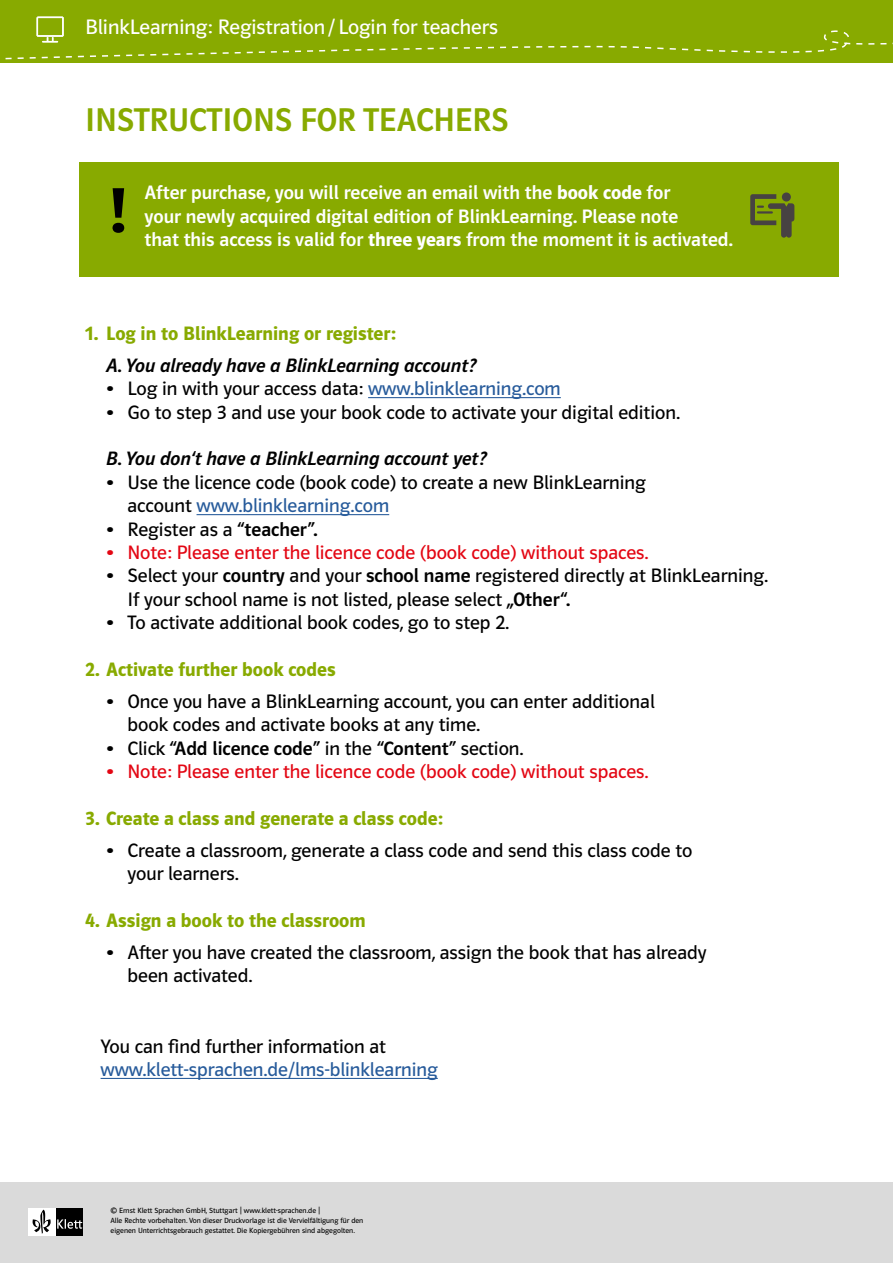
<style>
.page{position:relative;width:893px;height:1263px;background:#fff}
.page>*{position:absolute;margin:0;border:0;box-sizing:border-box;transform-origin:0 0}
.t1{font:600 64.5px "Polo CEF";color:#000}
.t2{font:500 33px "Polo CEF";letter-spacing:.005em;color:#8a0}
.t3{font:21px "Polo CEF";color:#fff}
.t4{font:19.5px/23.4px "Polo CEF";color:#000}
.t5{font:500 19.5px/23.4px "Polo CEF";color:#fff}
.t6{font:600 19.5px "Polo CEF";color:#8a0}
.t7{font:19.5px "Polo CEF";color:#e30613}
.t8{font:italic 500 19.5px "Polo CEF";color:#000}
.t9{font:500 19.5px "Polo CEF";color:#000}
.t10{font:19.5px "Polo CEF";color:#275b9b}
.t11{font:7.5px/10.1px "Polo CEF";color:#000}
.s1{font-weight:600}
.s2{color:#275b9b}
.s3{font-weight:500}
.s4{font-weight:400}
</style>
<div class="page">
<div style="left:0;top:1182px;width:893px;height:81px;background:#dadada"></div>
<div style="left:56px;top:1208px;width:27px;height:27px;background:#000"></div>
<div style="left:28px;top:1208px;width:28px;height:27px;background:#fff"></div>
<svg style="left:57px;top:1219px;width:25px;height:10px"></svg>
<svg style="left:33px;top:1210px;width:18px;height:24px"></svg>
<div style="left:0;top:0;width:893px;height:62px;background:#8a0"></div>
<svg style="left:5px;top:16px;width:888px;height:44px"></svg>
<div style="left:80px;top:162px;width:759px;height:114px;background:#8a0"></div>
<hr style="left:368px;top:397px;width:193px;height:1px;background:#275b9b">
<hr style="left:197px;top:514px;width:192px;height:1px;background:#275b9b">
<hr style="left:101px;top:1078px;width:337px;height:1px;background:#275b9b">
<svg style="left:750px;top:192px;width:45px;height:46px"></svg>
<p class="t3" style="left:85px;top:14px;width:414px">BlinkLearning: Registration/ Login for teachers</p>
<h2 class="t2" style="left:85px;top:100px;width:425px">INSTRUCTIONS FOR TEACHERS</h2>
<h1 class="t1" style="left:106px;top:173px;width:22px">!</h1>
<p class="t5" style="left:145px;top:181px;width:590px">After purchase, you will receive an email with the <span class="s1">book code</span> for<br>your newly acquired digital edition of BlinkLearning. Please note<br>that this access is valid for <span class="s1">three years</span> from the moment it is activated.</p>
<p class="t6" style="left:85px;top:322px;width:312px">1. Log in to BlinkLearning or register:</p>
<p class="t8" style="left:106px;top:354px;width:372px">A. You already have a BlinkLearning account?</p>
<p class="t4" style="left:106px;top:377px;width:456px">• Log in with your access data: <span class="s2">www.blinklearning.com</span></p>
<p class="t4" style="left:106px;top:401px;width:575px">• Go to step 3 and use your book code to activate your digital edition.</p>
<p class="t8" style="left:106px;top:447px;width:382px">B. You don‘t have a BlinkLearning account yet?</p>
<p class="t4" style="left:128px;top:471px;width:520px;text-indent:-21px">• Use the licence code (book code) to create a new BlinkLearning account <span class="s2">www.blinklearning.com</span></p>
<p class="t4" style="left:106px;top:518px;width:213px">• Register as a <span class="s3">“teacher”.</span></p>
<p class="t7" style="left:106px;top:541px;width:544px">• Note: Please enter the licence code (book code) without spaces.</p>
<p class="t4" style="left:128px;top:564px;width:642px;text-indent:-21px">• Select your <span class="s3">country</span> and your <span class="s3">school name</span> registered directly at BlinkLearning.<br>If your school name is not listed, please select <span class="s3">„Other“.</span></p>
<p class="t4" style="left:106px;top:611px;width:404px">• To activate additional book codes, go to step 2.</p>
<p class="t6" style="left:85px;top:658px;width:252px">2. Activate further book codes</p>
<p class="t4" style="left:128px;top:690px;width:529px;text-indent:-21px">• Once you have a BlinkLearning account, you can enter additional book codes and activate books at any time.</p>
<p class="t9" style="left:106px;top:737px;width:419px"><span class="s4">• Click</span> “Add licence code” <span class="s4">in the</span> “Content” <span class="s4">section.</span></p>
<p class="t7" style="left:106px;top:760px;width:544px">• Note: Please enter the licence code (book code) without spaces.</p>
<p class="t6" style="left:85px;top:807px;width:360px">3. Create a class and generate a class code:</p>
<p class="t4" style="left:128px;top:839px;width:566px;text-indent:-21px">• Create a classroom, generate a class code and send this class code to your learners.</p>
<p class="t6" style="left:85px;top:909px;width:282px">4. Assign a book to the classroom</p>
<p class="t4" style="left:128px;top:941px;width:580px;text-indent:-21px">• After you have created the classroom, assign the book that has already been activated.</p>
<p class="t4" style="left:101px;top:1035px;width:287px">You can find further information at</p>
<p class="t10" style="left:101px;top:1058px;width:339px">www.klett-sprachen.de/lms-blinklearning</p>
<p class="t11" style="left:111px;top:1206px;width:254px">© Ernst Klett Sprachen GmbH, Stuttgart | www.klett-sprachen.de |<br>Alle Rechte vorbehalten. Von dieser Druckvorlage ist die Vervielfältigung für den eigenen Unterrichtsgebrauch gestattet. Die Kopiergebühren sind abgegolten.</p>
</div>
